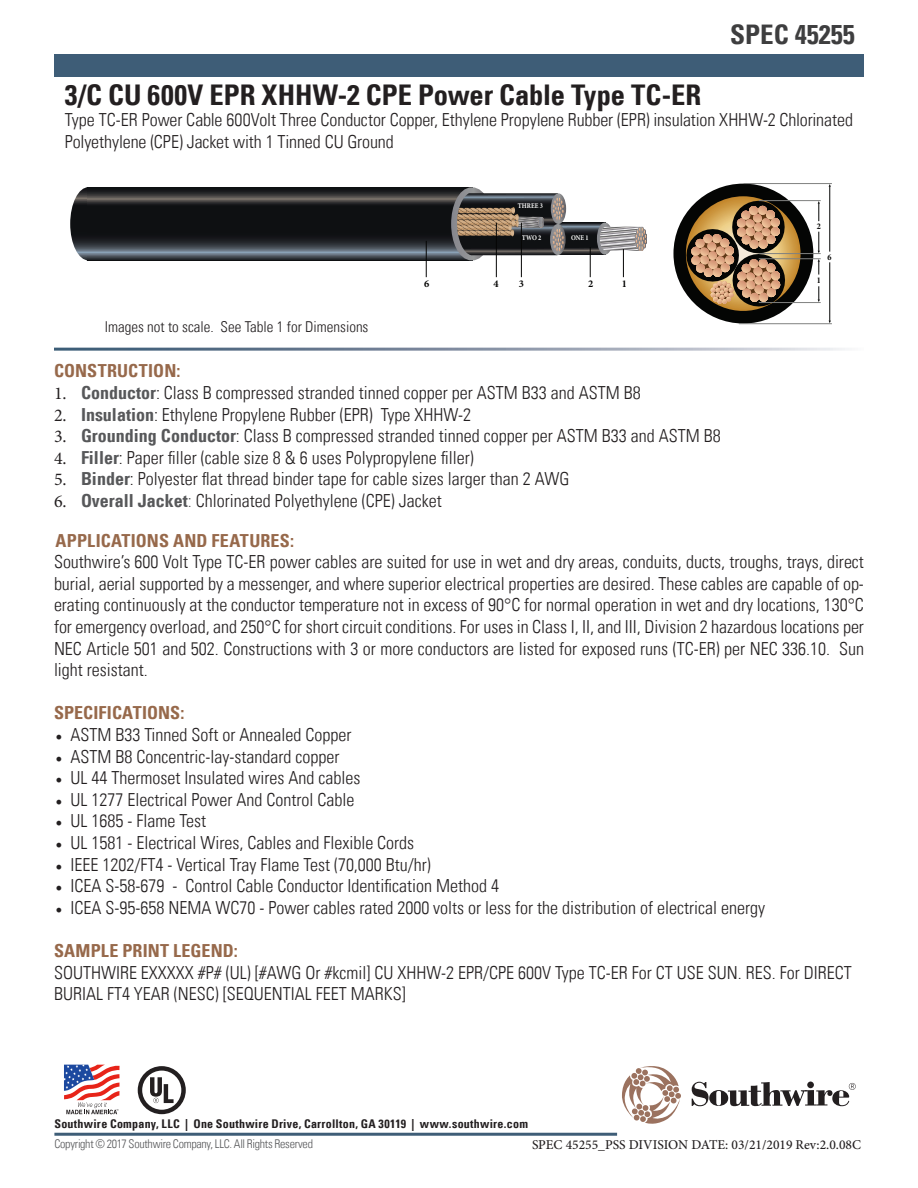
<style>
.page{position:relative;width:918px;height:1188px;background:#fff}
.page>*{position:absolute;margin:0;border:0;box-sizing:border-box;transform-origin:0 0}
.t1{font:700 condensed 28.5px "Univers";color:#231f20}
.t2{font:700 condensed 27px "Univers";color:#3e3e3f}
.t3{font:300 condensed 18px/21.6px "Univers LT Std";color:#231f20}
.t4{font:700 condensed 18px "Univers";letter-spacing:.01em;color:#97694b}
.t5{font:300 condensed 15px "Univers LT Std";color:#231f20}
.t6{font:500 13.5px "Minion Pro";color:#231f20}
.t7{font:700 condensed 12px "Univers";letter-spacing:.025em;color:#231f20}
.t8{font:300 condensed 12px "Univers LT Std";letter-spacing:-.02em;color:#57585a}
.t9{font:700 10.35px "Minion Pro";color:#050504}
.t10{font:700 condensed 8.7px "Minion Pro";color:#050504}
.t11{font:700 7.2px "Minion Pro";color:#fff;scale:.88 1}
.t12{font:3.9px "Helvetica Neue LT Std";color:#231f20;scale:.91 1}
.s1{font-family:"Minion Pro";font-weight:400;font-stretch:normal}
.s2{font-family:"Univers";font-weight:700;color:#57585a}
.s3{color:#57585a}
</style>
<div class="page">
<svg style="left:622px;top:1066px;width:59px;height:58px"></svg>
<svg style="left:692px;top:1082px;width:164px;height:24px"></svg>
<hr style="left:54px;top:1133px;width:563px;height:3px;background:#3e5d77">
<div style="left:54px;top:55px;width:810px;height:22px;background:#3e5d77"></div>
<svg style="left:70px;top:187px;width:37px;height:73px"></svg>
<svg style="left:87px;top:188px;width:382px;height:72px;background:#282b2f"></svg>
<div style="left:451px;top:187px;width:42px;height:73px;border:10px solid #fff;border-radius:50%"></div>
<svg style="left:566px;top:223px;width:31px;height:32px"></svg>
<svg style="left:457px;top:193px;width:109px;height:62px;background:#5c554e"></svg>
<svg style="left:597px;top:223px;width:50px;height:54px"></svg>
<hr style="left:590px;top:247px;width:1px;height:30px;background:#050504">
<hr style="left:521px;top:223px;width:1px;height:54px;background:#050504">
<hr style="left:496px;top:223px;width:1px;height:54px;background:#050504">
<hr style="left:426px;top:241px;width:1px;height:36px;background:#050504">
<div style="left:673px;top:184px;width:140px;height:139px;border:14px solid #040504;border-radius:50%"></div>
<svg style="left:678px;top:196px;width:131px;height:123px;background:#8a7155"></svg>
<hr style="left:739px;top:323px;width:93px;height:1px;background:#808180">
<hr style="left:744px;top:183px;width:88px;height:1px;background:#808180">
<hr style="left:830px;top:262px;width:1px;height:59px;background:#040504">
<hr style="left:830px;top:186px;width:1px;height:66px;background:#040504">
<hr style="left:759px;top:200px;width:62px;height:1px;background:#808180">
<hr style="left:759px;top:253px;width:62px;height:1px;background:#808180">
<svg style="left:818px;top:232px;width:2px;height:21px"></svg>
<svg style="left:818px;top:201px;width:2px;height:20px"></svg>
<hr style="left:759px;top:258px;width:62px;height:1px;background:#808180">
<hr style="left:759px;top:302px;width:62px;height:1px;background:#808180">
<svg style="left:818px;top:286px;width:2px;height:16px"></svg>
<svg style="left:818px;top:259px;width:2px;height:16px"></svg>
<svg style="left:138px;top:1066px;width:48px;height:48px"></svg>
<svg style="left:64px;top:1065px;width:55px;height:49px"></svg>
<h2 class="t2" style="left:730px;top:18px;width:126px">SPEC 45255</h2>
<p class="t1" style="left:65px;top:77px;width:638px">3/C CU 600V EPR XHHW-2 CPE Power Cable Type TC-ER</p>
<p class="t3" style="left:65px;top:109px;width:790px">Type TC-ER Power Cable 600Volt Three Conductor Copper, Ethylene Propylene Rubber (EPR) insulation XHHW-2 Chlorinated<br>Polyethylene (CPE) Jacket with 1 Tinned CU Ground</p>
<p class="t5" style="left:105px;top:318px;width:265px">Images not to scale. See Table 1 for Dimensions</p>
<p class="t11" style="left:518px;top:201px;width:30px">THREE 3</p>
<p class="t11" style="left:522px;top:233px;width:24px">TWO 2</p>
<p class="t11" style="left:571px;top:233px;width:22px">ONE 1</p>
<p class="t9" style="left:424px;top:276px;width:7px">6</p>
<p class="t9" style="left:494px;top:276px;width:7px">4</p>
<p class="t9" style="left:519px;top:276px;width:7px">3</p>
<p class="t9" style="left:588px;top:276px;width:7px">2</p>
<p class="t9" style="left:622px;top:276px;width:7px">1</p>
<p class="t10" style="left:817px;top:220px;width:6px">2</p>
<p class="t10" style="left:828px;top:251px;width:6px">6</p>
<p class="t10" style="left:817px;top:274px;width:6px">1</p>
<p class="t4" style="left:54px;top:360px;width:128px">CONSTRUCTION:</p>
<p class="t3" style="left:54px;top:382px;width:588px"><span class="s1">1.</span> <span class="s2">Conductor</span>: Class B compressed stranded tinned copper per ASTM B33 and ASTM B8</p>
<p class="t3" style="left:54px;top:404px;width:419px"><span class="s1">2.</span> <span class="s2">Insulation</span>: Ethylene Propylene Rubber (EPR) Type XHHW-2</p>
<p class="t3" style="left:54px;top:425px;width:668px"><span class="s1">3.</span> <span class="s2">Grounding Conductor</span>: Class B compressed stranded tinned copper per ASTM B33 and ASTM B8</p>
<p class="t3" style="left:54px;top:447px;width:421px"><span class="s1">4.</span> <span class="s2">Filler</span>: Paper filler (cable size 8 &amp; 6 uses Polypropylene filler)</p>
<p class="t3" style="left:54px;top:468px;width:517px"><span class="s1">5.</span> <span class="s2">Binder</span>: Polyester flat thread binder tape for cable sizes larger than 2 AWG</p>
<p class="t3" style="left:54px;top:490px;width:389px"><span class="s1">6.</span> <span class="s2">Overall Jacket</span><span class="s3">:</span> Chlorinated Polyethylene (CPE) Jacket</p>
<p class="t4" style="left:56px;top:529px;width:240px">APPLICATIONS AND FEATURES:</p>
<p class="t3" style="left:54px;top:551px;width:812px;text-align:justify">Southwire’s 600 Volt Type TC-ER power cables are suited for use in wet and dry areas, conduits, ducts, troughs, trays, direct burial, aerial supported by a messenger, and where superior electrical properties are desired. These cables are capable of op&shy;erating continuously at the conductor temperature not in excess of 90°C for normal operation in wet and dry locations, 130°C for emergency overload, and 250°C for short circuit conditions. For uses in Class I, II, and III, Division 2 hazardous locations per NEC Article 501 and 502. Constructions with 3 or more conductors are listed for exposed runs (TC-ER) per NEC 336.10. Sun light resistant.</p>
<p class="t4" style="left:54px;top:702px;width:132px">SPECIFICATIONS:</p>
<p class="t3" style="left:56px;top:724px;width:297px"><span class="s1">•</span> ASTM B33 Tinned Soft or Annealed Copper</p>
<p class="t3" style="left:56px;top:746px;width:285px"><span class="s1">•</span> ASTM B8 Concentric-lay-standard copper</p>
<p class="t3" style="left:56px;top:767px;width:306px"><span class="s1">•</span> UL 44 Thermoset Insulated wires And cables</p>
<p class="t3" style="left:56px;top:789px;width:300px"><span class="s1">•</span> UL 1277 Electrical Power And Control Cable</p>
<p class="t3" style="left:56px;top:810px;width:152px"><span class="s1">•</span> UL 1685 - Flame Test</p>
<p class="t3" style="left:56px;top:832px;width:360px"><span class="s1">•</span> UL 1581 - Electrical Wires, Cables and Flexible Cords</p>
<p class="t3" style="left:56px;top:854px;width:377px"><span class="s1">•</span> IEEE 1202/FT4 - Vertical Tray Flame Test (70,000 Btu/hr)</p>
<p class="t3" style="left:56px;top:875px;width:445px"><span class="s1">•</span> ICEA S-58-679 - Control Cable Conductor Identification Method 4</p>
<p class="t3" style="left:56px;top:897px;width:711px"><span class="s1">•</span> ICEA S-95-658 NEMA WC70 - Power cables rated 2000 volts or less for the distribution of electrical energy</p>
<p class="t4" style="left:54px;top:940px;width:185px">SAMPLE PRINT LEGEND:</p>
<p class="t3" style="left:54px;top:962px;width:799px">SOUTHWIRE EXXXXX #P# (UL) [#AWG Or #kcmil] CU XHHW-2 EPR/CPE 600V Type TC-ER For CT USE SUN. RES. For DIRECT<br>BURIAL FT4 YEAR (NESC) [SEQUENTIAL FEET MARKS]</p>
<p class="t12" style="left:117px;top:1109px;width:4px">™</p>
<p class="t7" style="left:54px;top:1117px;width:475px">Southwire Company, LLC | One Southwire Drive, Carrollton, GA 30119 | www.southwire.com</p>
<p class="t8" style="left:54px;top:1136px;width:260px">Copyright © 2017 Southwire Company, LLC. All Rights Reserved</p>
<p class="t6" style="left:532px;top:1136px;width:331px">SPEC 45255_PSS DIVISION DATE: 03/21/2019 Rev:2.0.08C</p>
</div>
